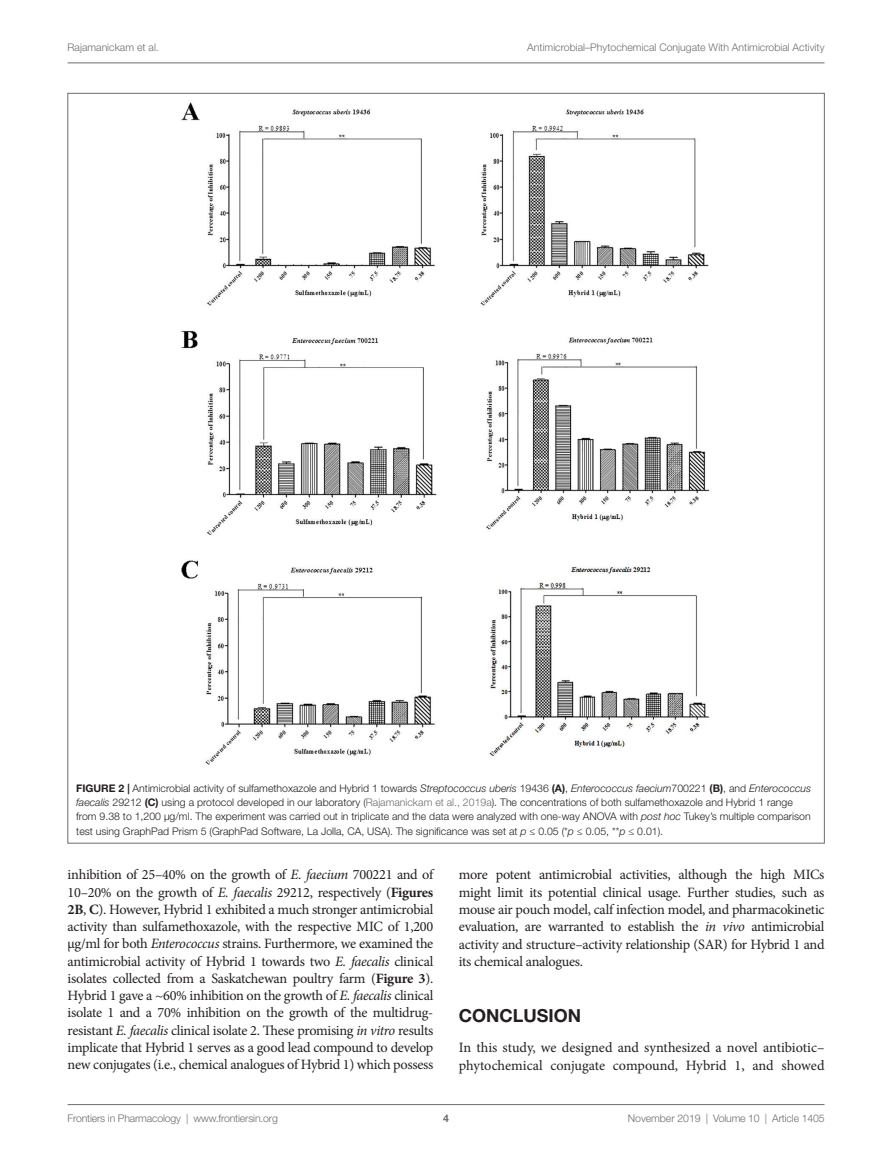
<style>
.page{position:relative;width:893px;height:1170px;background:#fff}
.page>*{position:absolute;margin:0;border:0;box-sizing:border-box;transform-origin:0 0}
._1{font:700 18px "Helvetica Neue LT Std";color:#231f20}
.T1{font:14.25px/17.2px "Minion Pro MTC";letter-spacing:-.015em;color:#231f20;text-align:justify}
.FC{font:300 10.5px/14.2px "Helvetica Neue LT Std";color:#231f20}
.t1{font:300 10.5px "Helvetica Neue LT Std";color:#6c6d70}
.t2{font:700 10.5px "Helvetica Neue LT Std";color:#6c6d70}
.s1{font-weight:700}
.s2{font-style:italic}
.s3{color:#6c6d70}
.s4{font-family:"Minion Pro";font-weight:700}
</style>
<div class="page">
<hr style="left:68px;top:63px;width:756px;height:1px;background:#6c6d70">
<hr style="left:68px;top:1104px;width:756px;height:1px;background:#6c6d70">
<img style="left:181px;top:102px;width:529px;height:662px">
<p class="t1" style="left:68px;top:41px;width:93px">Rajamanickam et al.</p>
<p class="t1" style="left:527px;top:41px;width:299px">Antimicrobial–Phytochemical Conjugate With Antimicrobial Activity</p>
<p class="FC" style="left:76px;top:781px;width:737px"><span class="s1">FIGURE 2 |</span> Antimicrobial activity of sulfamethoxazole and Hybrid 1 towards <span class="s2">Streptococcus uberis</span> 19436 <span class="s1">(A)</span>, <span class="s2">Enterococcus faecium</span>700221 <span class="s1">(B)</span>, and <span class="s2">Enterococcus faecalis</span> 29212 <span class="s1">(C)</span> using a protocol developed in our laboratory (<span class="s3">Rajamanickam et al., 2019a</span>). The concentrations of both sulfamethoxazole and Hybrid 1 range from 9.38 to 1,200 µg/ml. The experiment was carried out in triplicate and the data were analyzed with one-way ANOVA with <span class="s2">post hoc</span> Tukey’s multiple comparison test using GraphPad Prism 5 (GraphPad Software, La Jolla, CA, USA). The significance was set at <span class="s2">p</span> ≤ 0.05 (*<span class="s2">p</span> ≤ 0.05, **<span class="s2">p</span> ≤ 0.01).</p>
<p class="T1" style="left:68px;top:866px;width:367px">inhibition of 25–40% on the growth of <span class="s2">E. faecium</span> 700221 and of 10–20% on the growth of <span class="s2">E. faecalis</span> 29212, respectively (<span class="s4">Figures 2B</span>, <span class="s4">C</span>). However, Hybrid 1 exhibited a much stronger antimicrobial activity than sulfamethoxazole, with the respective MIC of 1,200 µg/ml for both <span class="s2">Enterococcus</span> strains. Furthermore, we examined the antimicrobial activity of Hybrid 1 towards two <span class="s2">E. faecalis</span> clinical isolates collected from a Saskatchewan poultry farm (<span class="s4">Figure 3</span>).<br>Hybrid 1 gave a ~60% inhibition on the growth of <span class="s2">E. faecalis</span> clinical isolate 1 and a 70% inhibition on the growth of the multidrug&shy;resistant <span class="s2">E. faecalis</span> clinical isolate 2. These promising <span class="s2">in vitro</span> results implicate that Hybrid 1 serves as a good lead compound to develop new conjugates (i.e., chemical analogues of Hybrid 1) which possess</p>
<p class="T1" style="left:459px;top:866px;width:367px">more potent antimicrobial activities, although the high MICs might limit its potential clinical usage. Further studies, such as mouse air pouch model, calf infection model, and pharmacokinetic evaluation, are warranted to establish the <span class="s2">in vivo</span> antimicrobial activity and structure–activity relationship (SAR) for Hybrid 1 and its chemical analogues.</p>
<p class="_1" style="left:459px;top:1004px;width:124px">CONCLUSION</p>
<p class="T1" style="left:459px;top:1039px;width:367px">In this study, we designed and synthesized a novel antibiotic– phytochemical conjugate compound, Hybrid 1, and showed</p>
<p class="t1" style="left:68px;top:1111px;width:212px">Frontiers in Pharmacology | www.frontiersin.org</p>
<p class="t1" style="left:628px;top:1111px;width:198px">November 2019 | Volume 10 | Article 1405</p>
<p class="t2" style="left:443px;top:1111px;width:7px">4</p>
</div>
